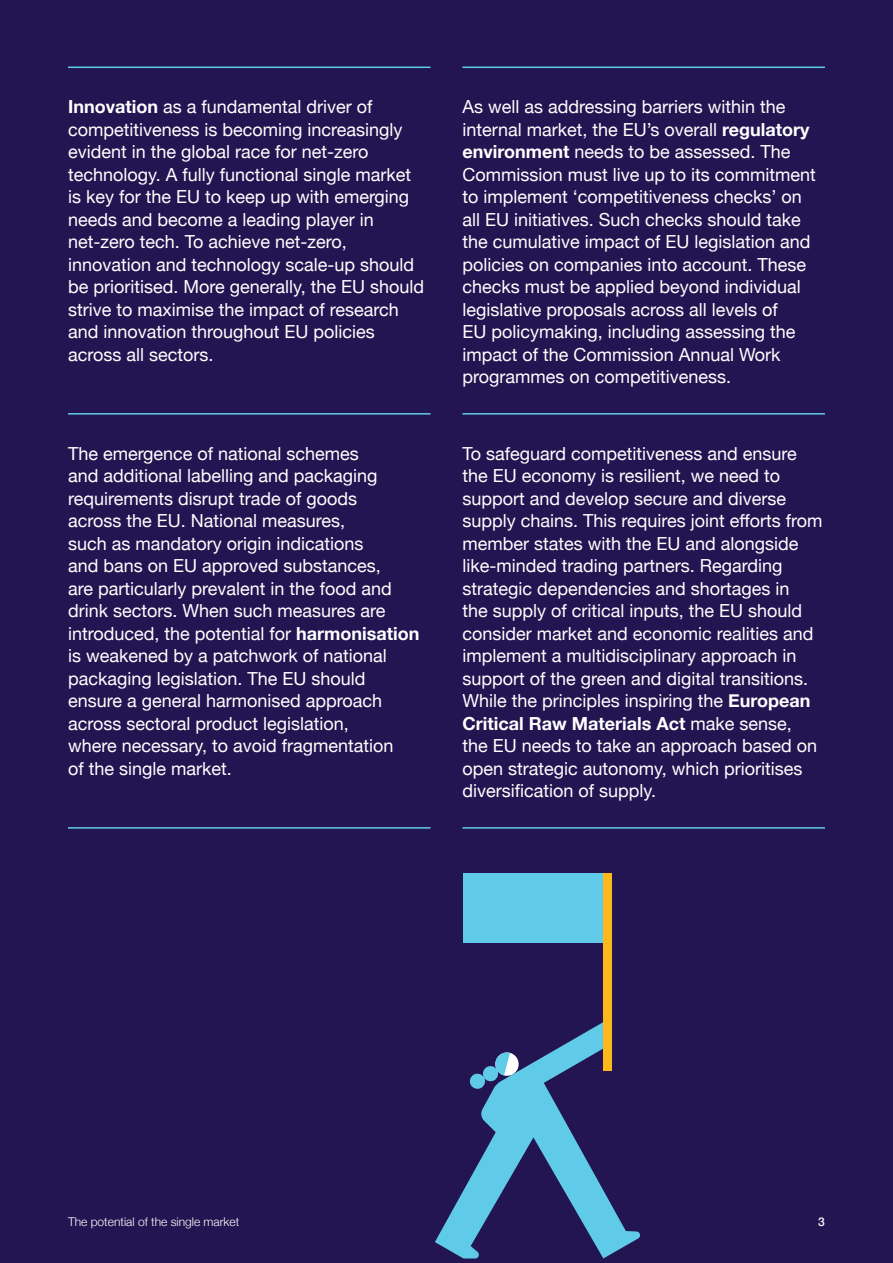
<style>
.page{position:relative;width:893px;height:1263px;background:#221551}
.page>*{position:absolute;margin:0;border:0;box-sizing:border-box;transform-origin:0 0}
.t1{font:18px/22.5px "Helvetica Neue";color:#fff}
.t2{font:300 12px "Helvetica Neue";color:#fff}
.t3{font:500 12px "Helvetica Neue";color:#fff}
.s1{font-weight:700}
</style>
<div class="page">
<hr style="left:68px;top:67px;width:363px;height:1px;background:#60cbe8">
<hr style="left:68px;top:413px;width:363px;height:2px;background:#60cbe8">
<hr style="left:68px;top:827px;width:363px;height:2px;background:#60cbe8">
<hr style="left:462px;top:67px;width:363px;height:1px;background:#60cbe8">
<hr style="left:462px;top:413px;width:363px;height:2px;background:#60cbe8">
<hr style="left:462px;top:827px;width:363px;height:2px;background:#60cbe8">
<svg style="left:435px;top:1022px;width:206px;height:236px"></svg>
<div style="left:603px;top:874px;width:9px;height:197px;background:#ffb81c"></div>
<div style="left:463px;top:874px;width:140px;height:69px;background:#60cbe8"></div>
<svg style="left:469px;top:1051px;width:51px;height:39px"></svg>
<p class="t1" style="left:68px;top:96px;width:358px"><span class="s1">Innovation</span> as a fundamental driver of competitiveness is becoming increasingly evident in the global race for net-zero technology. A fully functional single market is key for the EU to keep up with emerging needs and become a leading player in net-zero tech. To achieve net-zero, innovation and technology scale-up should be prioritised. More generally, the EU should strive to maximise the impact of research and innovation throughout EU policies across all sectors.</p>
<p class="t1" style="left:68px;top:443px;width:353px">The emergence of national schemes<br>and additional labelling and packaging requirements disrupt trade of goods<br>across the EU. National measures,<br>such as mandatory origin indications<br>and bans on EU approved substances,<br>are particularly prevalent in the food and drink sectors. When such measures are introduced, the potential for <span class="s1">harmonisation </span>is weakened by a patchwork of national packaging legislation. The EU should ensure a general harmonised approach across sectoral product legislation,<br>where necessary, to avoid fragmentation<br>of the single market.</p>
<p class="t1" style="left:462px;top:96px;width:355px">As well as addressing barriers within the internal market, the EU’s overall <span class="s1">regulatory environment</span> needs to be assessed. The Commission must live up to its commitment to implement ‘competitiveness checks’ on all EU initiatives. Such checks should take the cumulative impact of EU legislation and policies on companies into account. These checks must be applied beyond individual legislative proposals across all levels of<br>EU policymaking, including assessing the impact of the Commission Annual Work programmes on competitiveness.</p>
<p class="t1" style="left:462px;top:443px;width:362px">To safeguard competitiveness and ensure the EU economy is resilient, we need to support and develop secure and diverse supply chains. This requires joint efforts from member states with the EU and alongside like-minded trading partners. Regarding strategic dependencies and shortages in<br>the supply of critical inputs, the EU should consider market and economic realities and implement a multidisciplinary approach in support of the green and digital transitions.<br>While the principles inspiring the <span class="s1">European Critical Raw Materials Act</span> make sense,<br>the EU needs to take an approach based on open strategic autonomy, which prioritises diversification of supply.</p>
<p class="t2" style="left:68px;top:1212px;width:173px">The potential of the single market</p>
<p class="t3" style="left:818px;top:1212px;width:8px">3</p>
</div>
